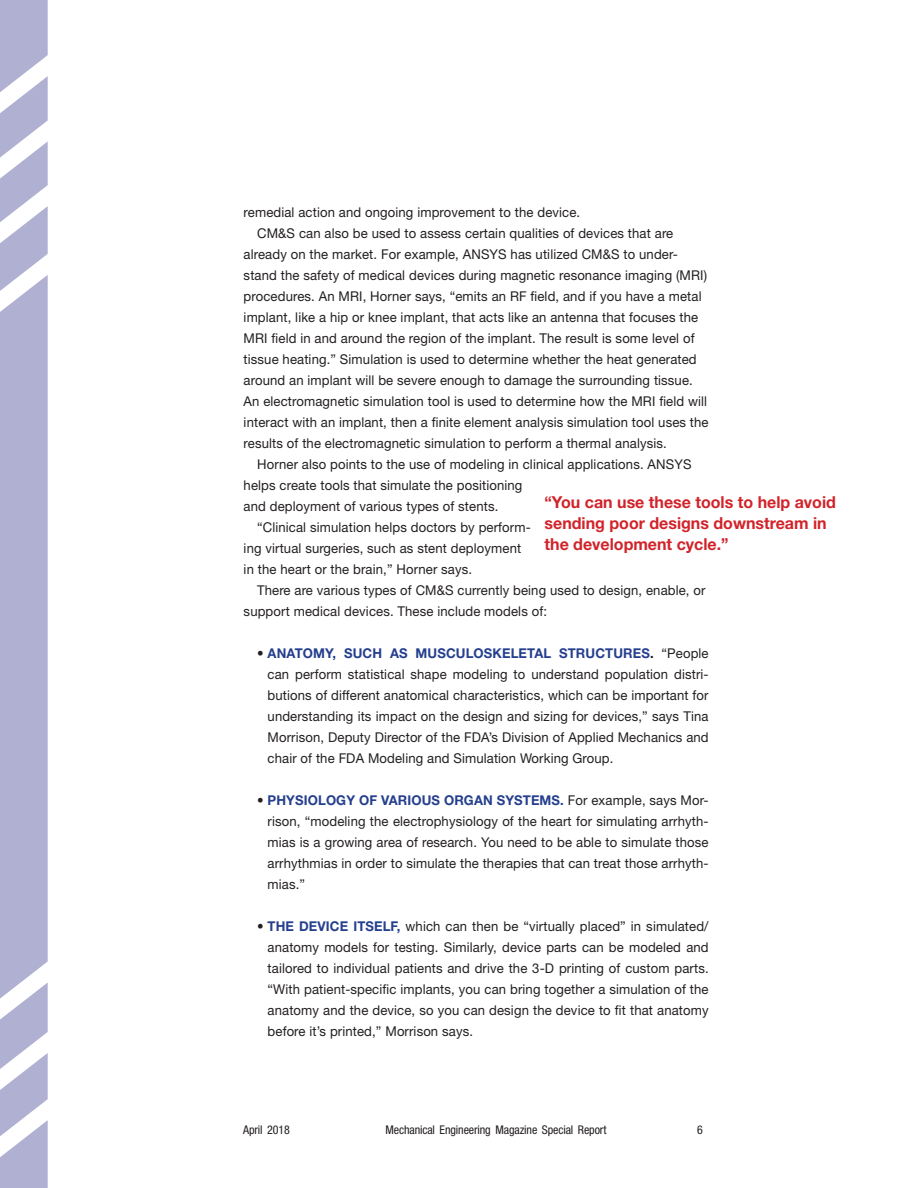
<style>
.page{position:relative;width:918px;height:1188px;background:#fff}
.page>*{position:absolute;margin:0;border:0;box-sizing:border-box;transform-origin:0 0}
.Serif_Body_Copy{font:700 16.5px/21px "Helvetica Neue LT Std";color:#d1232a}
.Serif_Body_Copy-2{font:13.5px/21px "Helvetica Neue LT Std";letter-spacing:.01em;color:#231f20}
.t1{font:condensed 12px "Helvetica Neue LT Std";letter-spacing:-.01em;color:#231f20}
.s1{font-weight:700;color:#253f8e}
.s2{font-weight:700}
</style>
<div class="page">
<svg style="left:0;top:0;width:48px;height:1188px;background:#b8b9d7"></svg>
<p class="Serif_Body_Copy-2" style="left:244px;top:202px;width:338px">remedial action and ongoing improvement to the device.</p>
<p class="Serif_Body_Copy-2" style="left:244px;top:223px;width:466px;text-indent:14px">CM&amp;S can also be used to assess certain qualities of devices that are already on the market. For example, ANSYS has utilized CM&amp;S to under&shy;stand the safety of medical devices during magnetic resonance imaging (MRI) procedures. An MRI, Horner says, “emits an RF field, and if you have a metal implant, like a hip or knee implant, that acts like an antenna that focuses the MRI field in and around the region of the implant. The result is some level of tissue heating.” Simulation is used to determine whether the heat generated around an implant will be severe enough to damage the surrounding tissue.<br>An electromagnetic simulation tool is used to determine how the MRI field will interact with an implant, then a finite element analysis simulation tool uses the results of the electromagnetic simulation to perform a thermal analysis.</p>
<p class="Serif_Body_Copy-2" style="left:244px;top:454px;width:449px;text-indent:14px">Horner also points to the use of modeling in clinical applications. ANSYS helps create tools that simulate the positioning<br>and deployment of various types of stents.</p>
<p class="Serif_Body_Copy-2" style="left:244px;top:517px;width:289px;text-indent:14px">“Clinical simulation helps doctors by perform&shy;ing virtual surgeries, such as stent deployment in the heart or the brain,” Horner says.</p>
<p class="Serif_Body_Copy-2" style="left:244px;top:580px;width:463px;text-indent:14px">There are various types of CM&amp;S currently being used to design, enable, or support medical devices. These include models of:</p>
<p class="Serif_Body_Copy-2" style="left:268px;top:643px;width:443px;text-align:justify;text-indent:-10px">• <span class="s1">ANATOMY, SUCH AS MUSCULOSKELETAL STRUCTURES</span><span class="s2">.</span> “People can perform statistical shape modeling to understand population distri&shy;butions of different anatomical characteristics, which can be important for understanding its impact on the design and sizing for devices,” says Tina Morrison, Deputy Director of the FDA’s Division of Applied Mechanics and chair of the FDA Modeling and Simulation Working Group.</p>
<p class="Serif_Body_Copy-2" style="left:268px;top:790px;width:443px;text-align:justify;text-indent:-10px">• <span class="s1">PHYSIOLOGY OF VARIOUS ORGAN SYSTEMS.</span> For example, says Mor&shy;rison, “modeling the electrophysiology of the heart for simulating arrhyth&shy;mias is a growing area of research. You need to be able to simulate those arrhythmias in order to simulate the therapies that can treat those arrhyth&shy;mias.”</p>
<p class="Serif_Body_Copy-2" style="left:268px;top:916px;width:443px;text-align:justify;text-indent:-10px">• <span class="s1">THE DEVICE ITSELF,</span> which can then be “virtually placed” in simulated/ anatomy models for testing. Similarly, device parts can be modeled and tailored to individual patients and drive the 3-D printing of custom parts. “With patient-specific implants, you can bring together a simulation of the anatomy and the device, so you can design the device to fit that anatomy before it’s printed,” Morrison says.</p>
<p class="Serif_Body_Copy" style="left:545px;top:491px;width:293px">“You can use these tools to help avoid sending poor designs downstream in the development cycle.”</p>
<p class="t1" style="left:243px;top:1123px;width:48px">April 2018</p>
<p class="t1" style="left:386px;top:1123px;width:222px">Mechanical Engineering Magazine Special Report</p>
<p class="t1" style="left:697px;top:1123px;width:7px">6</p>
</div>
